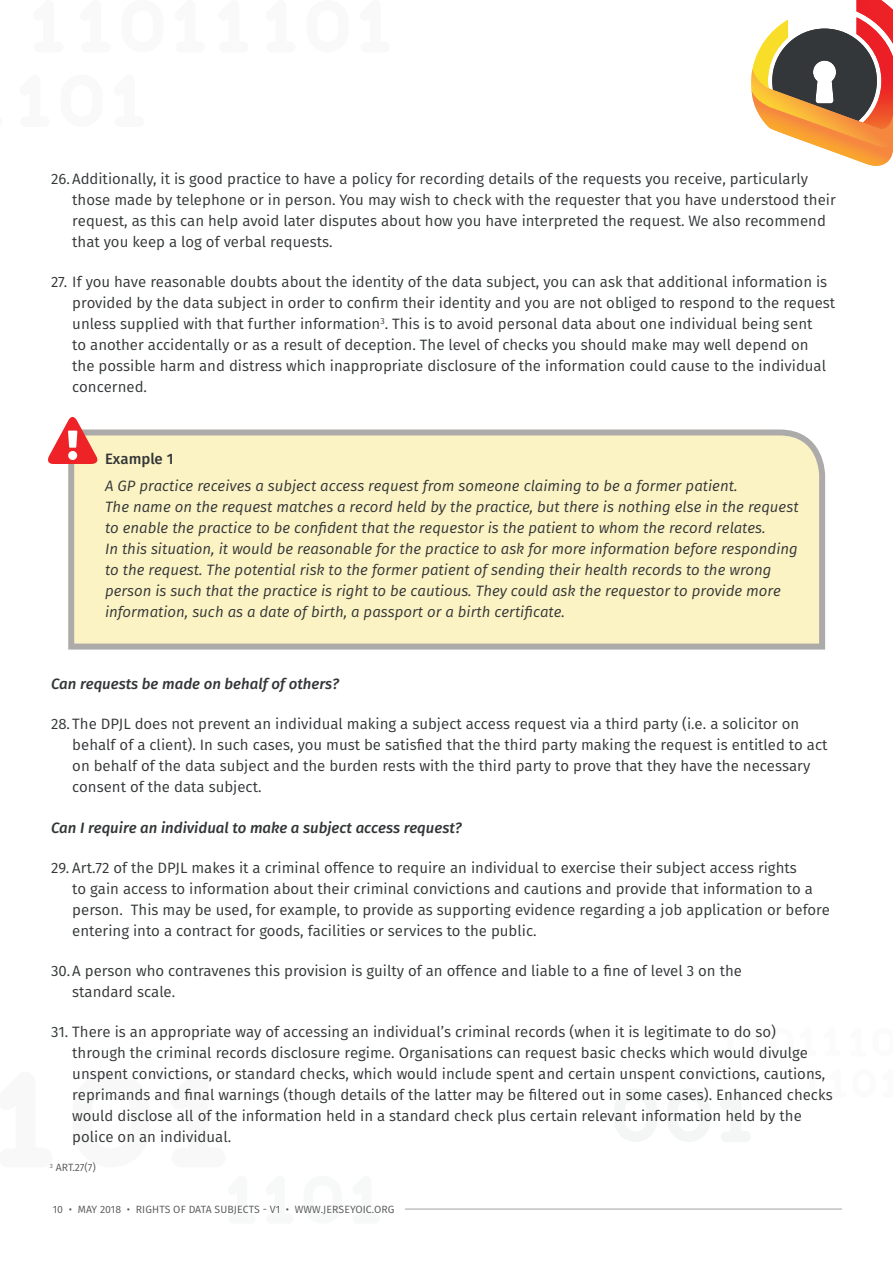
<style>
.page{position:relative;width:893px;height:1263px;background:#fff}
.page>*{position:absolute;margin:0;border:0;box-sizing:border-box;transform-origin:0 0}
.t1{font:15px/21px "Fira Sans";color:#333637}
.t2{font:italic 15px/21px "Fira Sans";color:#333637}
.t3{font:italic 500 15px "Fira Sans";color:#333637}
.t4{font:500 15px "Fira Sans";color:#333637}
.t5{font:10.5px "Fira Sans";letter-spacing:.01em;color:#575859}
</style>
<div class="page">
<svg style="left:68px;top:429px;width:758px;height:221px;background:#f6eec2"></svg>
<svg style="left:48px;top:416px;width:53px;height:48px"></svg>
<svg style="left:615px;top:1089px;width:42px;height:53px"></svg>
<svg style="left:668px;top:1089px;width:42px;height:53px"></svg>
<svg style="left:721px;top:1089px;width:29px;height:53px"></svg>
<svg style="left:751px;top:0;width:142px;height:166px"></svg>
<hr style="left:405px;top:1208px;width:437px;height:2px;background:#c2c1c2">
<p class="t1" style="left:72px;top:168px;width:765px;text-indent:-21px">26. Additionally, it is good practice to have a policy for recording details of the requests you receive, particularly those made by telephone or in person. You may wish to check with the requester that you have understood their request, as this can help avoid later disputes about how you have interpreted the request. We also recommend that you keep a log of verbal requests.</p>
<p class="t1" style="left:72px;top:271px;width:764px;text-indent:-21px">27. If you have reasonable doubts about the identity of the data subject, you can ask that additional information is provided by the data subject in order to confirm their identity and you are not obliged to respond to the request unless supplied with that further information<sup>3</sup>. This is to avoid personal data about one individual being sent<br>to another accidentally or as a result of deception. The level of checks you should make may well depend on<br>the possible harm and distress which inappropriate disclosure of the information could cause to the individual concerned.</p>
<p class="t4" style="left:105px;top:448px;width:70px">Example 1</p>
<p class="t2" style="left:105px;top:476px;width:695px">A GP practice receives a subject access request from someone claiming to be a former patient.<br>The name on the request matches a record held by the practice, but there is nothing else in the request to enable the practice to be confident that the requestor is the patient to whom the record relates.<br>In this situation, it would be reasonable for the practice to ask for more information before responding to the request. The potential risk to the former patient of sending their health records to the wrong person is such that the practice is right to be cautious. They could ask the requestor to provide more information, such as a date of birth, a passport or a birth certificate.</p>
<p class="t3" style="left:51px;top:673px;width:289px">Can requests be made on behalf of others?</p>
<p class="t1" style="left:72px;top:714px;width:757px;text-indent:-21px">28. The DPJL does not prevent an individual making a subject access request via a third party (i.e. a solicitor on behalf of a client). In such cases, you must be satisfied that the third party making the request is entitled to act on behalf of the data subject and the burden rests with the third party to prove that they have the necessary consent of the data subject.</p>
<p class="t3" style="left:51px;top:817px;width:412px">Can I require an individual to make a subject access request?</p>
<p class="t1" style="left:72px;top:857px;width:759px;text-indent:-21px">29. Art.72 of the DPJL makes it a criminal offence to require an individual to exercise their subject access rights<br>to gain access to information about their criminal convictions and cautions and provide that information to a person. This may be used, for example, to provide as supporting evidence regarding a job application or before entering into a contract for goods, facilities or services to the public.</p>
<p class="t1" style="left:72px;top:960px;width:671px;text-indent:-21px">30.A person who contravenes this provision is guilty of an offence and liable to a fine of level 3 on the standard scale.</p>
<p class="t1" style="left:72px;top:1021px;width:762px;text-indent:-21px">31. There is an appropriate way of accessing an individual’s criminal records (when it is legitimate to do so) through the criminal records disclosure regime. Organisations can request basic checks which would divulge unspent convictions, or standard checks, which would include spent and certain unspent convictions, cautions, reprimands and final warnings (though details of the latter may be filtered out in some cases). Enhanced checks would disclose all of the information held in a standard check plus certain relevant information held by the police on an individual.</p>
<p class="t5" style="left:50px;top:1160px;width:48px"><sup>3</sup> ART.27(7)</p>
<p class="t5" style="left:53px;top:1202px;width:343px">10 • MAY 2018 • RIGHTS OF DATA SUBJECTS - V1 • WWW.JERSEYOIC.ORG</p>
</div>
